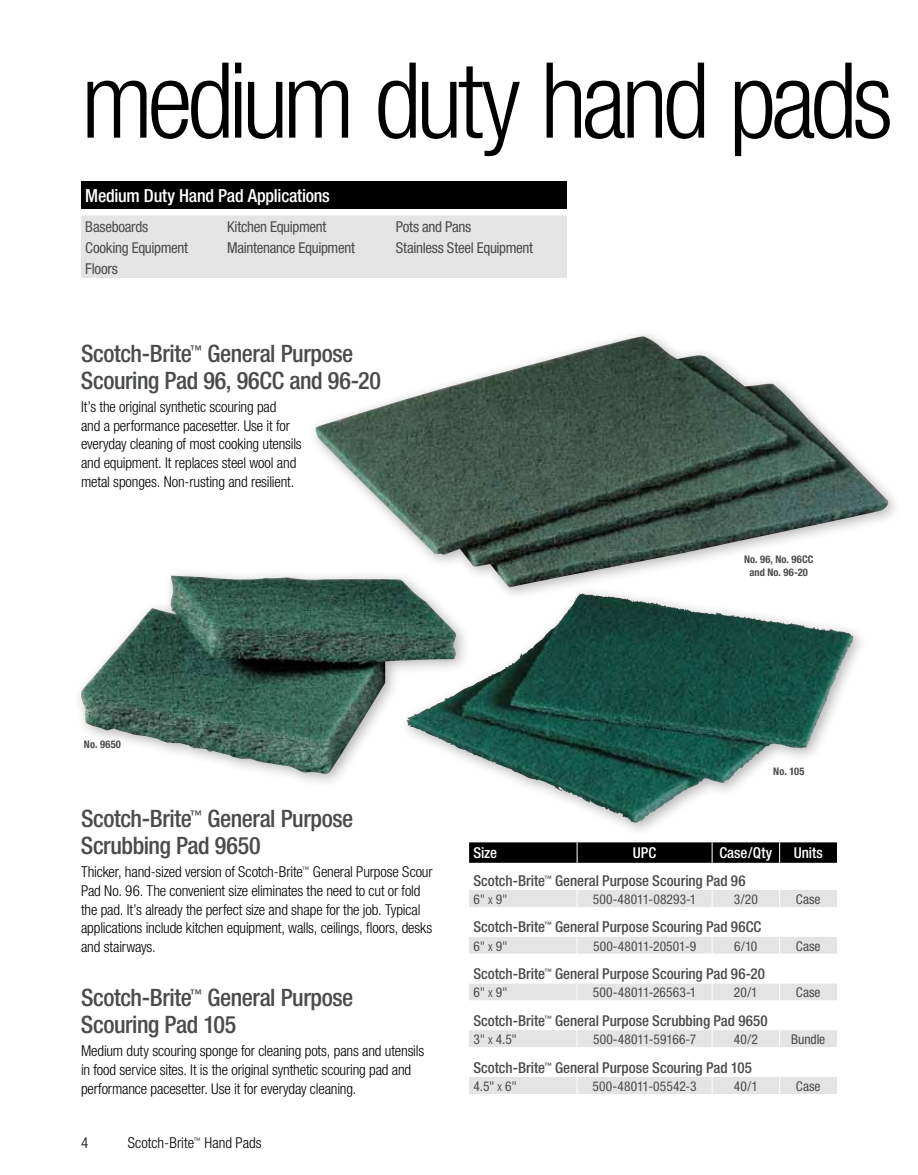
<style>
.page{position:relative;width:918px;height:1175px;background:#fff}
.page>*{position:absolute;margin:0;border:0;box-sizing:border-box;transform-origin:0 0}
.t1{font:300 condensed 105px "Helvetica Neue";letter-spacing:-.05em;color:#000}
.t2{font:500 condensed 24px/27px "Helvetica Neue";letter-spacing:-.015em;color:#4a4b4b}
.t3{font:500 condensed 18px "Helvetica Neue";letter-spacing:-.01em;color:#fff}
.t4{font:300 condensed 15px/18.8px "Helvetica Neue";letter-spacing:-.01em;color:#000}
.t5{font:500 condensed 15px "Helvetica Neue";letter-spacing:-.005em;color:#4a4b4b}
.t6{font:condensed 15px/21px "Helvetica Neue";letter-spacing:-.02em;color:#4a4b4b}
.t7{font:500 condensed 15px "Helvetica Neue";color:#fff}
.t8{font:condensed 13.5px "Helvetica Neue";letter-spacing:.01em;color:#4a4b4b}
.t9{font:condensed 13.5px "Helvetica Neue";letter-spacing:.005em;color:#4a4b4b}
.t10{font:700 condensed 10.5px/12.6px "Helvetica Neue";letter-spacing:.015em;color:#4a4b4b;text-align:center}
.s1{font-style:inherit}
.s2{font-size:9.45px}
</style>
<div class="page">
<img style="left:315px;top:336px;width:574px;height:249px">
<div style="left:72px;top:567px;width:399px;height:222px;background:#fff"></div>
<img style="left:81px;top:575px;width:334px;height:198px">
<div style="left:399px;top:585px;width:469px;height:252px;background:#000;opacity:.3"></div>
<img style="left:417px;top:593px;width:165px;height:121px">
<div style="left:81px;top:182px;width:486px;height:27px;background:#000"></div>
<div style="left:81px;top:215px;width:486px;height:63px;background:#e4e4e4"></div>
<div style="left:469px;top:890px;width:368px;height:203px;background:#e4e4e4"></div>
<svg style="left:469px;top:907px;width:368px;height:169px"></svg>
<div style="left:469px;top:842px;width:368px;height:20px;background:#000"></div>
<svg style="left:577px;top:890px;width:1px;height:17px"></svg>
<svg style="left:712px;top:890px;width:1px;height:17px"></svg>
<svg style="left:779px;top:890px;width:1px;height:17px"></svg>
<svg style="left:577px;top:936px;width:1px;height:17px"></svg>
<svg style="left:712px;top:936px;width:1px;height:17px"></svg>
<svg style="left:779px;top:936px;width:1px;height:17px"></svg>
<svg style="left:577px;top:983px;width:1px;height:17px"></svg>
<svg style="left:712px;top:983px;width:1px;height:17px"></svg>
<svg style="left:779px;top:983px;width:1px;height:17px"></svg>
<svg style="left:577px;top:1030px;width:1px;height:17px"></svg>
<svg style="left:712px;top:1030px;width:1px;height:17px"></svg>
<svg style="left:779px;top:1030px;width:1px;height:17px"></svg>
<svg style="left:577px;top:1076px;width:1px;height:18px"></svg>
<svg style="left:712px;top:1076px;width:1px;height:18px"></svg>
<svg style="left:779px;top:1076px;width:1px;height:17px"></svg>
<h1 class="t1" style="left:81px;top:40px;width:814px">medium duty hand pads</h1>
<p class="t3" style="left:85px;top:185px;width:246px">Medium Duty Hand Pad Applications</p>
<p class="t6" style="left:85px;top:216px;width:104px">Baseboards<br>Cooking Equipment<br>Floors</p>
<p class="t6" style="left:227px;top:216px;width:129px">Kitchen Equipment<br>Maintenance Equipment</p>
<p class="t6" style="left:396px;top:216px;width:139px">Pots and Pans<br>Stainless Steel Equipment</p>
<h2 class="t2" style="left:81px;top:339px;width:302px">Scotch-Brite<sup>™</sup> General Purpose<br>Scouring Pad 96, 96CC and 96-20</h2>
<p class="t4" style="left:81px;top:397px;width:222px">It’s the original synthetic scouring pad<br>and a performance pacesetter. Use it for everyday cleaning of most cooking utensils and equipment. It replaces steel wool and metal sponges. Non-rusting and resilient.</p>
<p class="t10" style="left:744px;top:553px;width:71px">No. 96, No. 96CC and No. 96-20</p>
<p class="t10" style="left:84px;top:738px;width:39px">No. 9650</p>
<h2 class="t2" style="left:81px;top:804px;width:274px">Scotch-Brite<sup>™</sup> General Purpose<br>Scrubbing Pad 9650</h2>
<p class="t4" style="left:81px;top:862px;width:353px">Thicker, hand-sized version of Scotch-Brite<sup>™</sup> General Purpose Scour Pad No. 96. The convenient size eliminates the need to cut or fold the pad. It’s already the perfect size and shape for the job. Typical applications include kitchen equipment, walls, ceilings, floors, desks and stairways.</p>
<h2 class="t2" style="left:81px;top:983px;width:274px">Scotch-Brite<sup>™</sup> General Purpose<br>Scouring Pad 105</h2>
<p class="t4" style="left:81px;top:1041px;width:345px">Medium duty scouring sponge for cleaning pots, pans and utensils in food service sites. It is the original synthetic scouring pad and performance pacesetter. Use it for everyday cleaning.</p>
<p class="t4" style="left:81px;top:1133px;width:9px">4</p>
<p class="t4" style="left:128px;top:1133px;width:135px">Scotch-Brite<sup>™</sup> Hand Pads</p>
<p class="t10" style="left:773px;top:764px;width:33px">No. 105</p>
<p class="t7" style="left:473px;top:844px;width:25px">Size</p>
<p class="t7" style="left:633px;top:844px;width:25px">UPC</p>
<p class="t7" style="left:719px;top:844px;width:54px">Case/Qty</p>
<p class="t7" style="left:794px;top:844px;width:31px">Units</p>
<p class="t5" style="left:473px;top:871px;width:274px">Scotch-Brite<sup>™</sup> General Purpose Scouring Pad 96</p>
<p class="t8" style="left:473px;top:891px;width:36px">6<span class="s1">"</span> <span class="s2">X</span> 9<span class="s1">"</span></p>
<p class="t8" style="left:593px;top:891px;width:105px">500-48011-08293-1</p>
<p class="t9" style="left:734px;top:891px;width:26px">3/20</p>
<p class="t9" style="left:796px;top:891px;width:26px">Case</p>
<p class="t5" style="left:473px;top:918px;width:289px">Scotch-Brite<sup>™</sup> General Purpose Scouring Pad 96CC</p>
<p class="t8" style="left:473px;top:938px;width:36px">6<span class="s1">"</span> <span class="s2">X</span> 9<span class="s1">"</span></p>
<p class="t8" style="left:593px;top:938px;width:105px">500-48011-20501-9</p>
<p class="t9" style="left:734px;top:938px;width:25px">6/10</p>
<p class="t9" style="left:796px;top:938px;width:26px">Case</p>
<p class="t5" style="left:473px;top:964px;width:293px">Scotch-Brite<sup>™</sup> General Purpose Scouring Pad 96-20</p>
<p class="t8" style="left:473px;top:984px;width:36px">6<span class="s1">"</span> <span class="s2">X</span> 9<span class="s1">"</span></p>
<p class="t8" style="left:593px;top:984px;width:105px">500-48011-26563-1</p>
<p class="t9" style="left:734px;top:984px;width:25px">20/1</p>
<p class="t9" style="left:796px;top:984px;width:26px">Case</p>
<p class="t5" style="left:473px;top:1011px;width:296px">Scotch-Brite<sup>™</sup> General Purpose Scrubbing Pad 9650</p>
<p class="t8" style="left:473px;top:1031px;width:45px">3<span class="s1">"</span> <span class="s2">X</span> 4.5<span class="s1">"</span></p>
<p class="t8" style="left:593px;top:1031px;width:105px">500-48011-59166-7</p>
<p class="t9" style="left:734px;top:1031px;width:26px">40/2</p>
<p class="t9" style="left:791px;top:1031px;width:35px">Bundle</p>
<p class="t5" style="left:473px;top:1058px;width:280px">Scotch-Brite<sup>™</sup> General Purpose Scouring Pad 105</p>
<p class="t8" style="left:473px;top:1078px;width:45px">4.5<span class="s1">"</span> <span class="s2">X</span> 6<span class="s1">"</span></p>
<p class="t8" style="left:593px;top:1078px;width:106px">500-48011-05542-3</p>
<p class="t9" style="left:734px;top:1078px;width:25px">40/1</p>
<p class="t9" style="left:796px;top:1078px;width:26px">Case</p>
</div>
